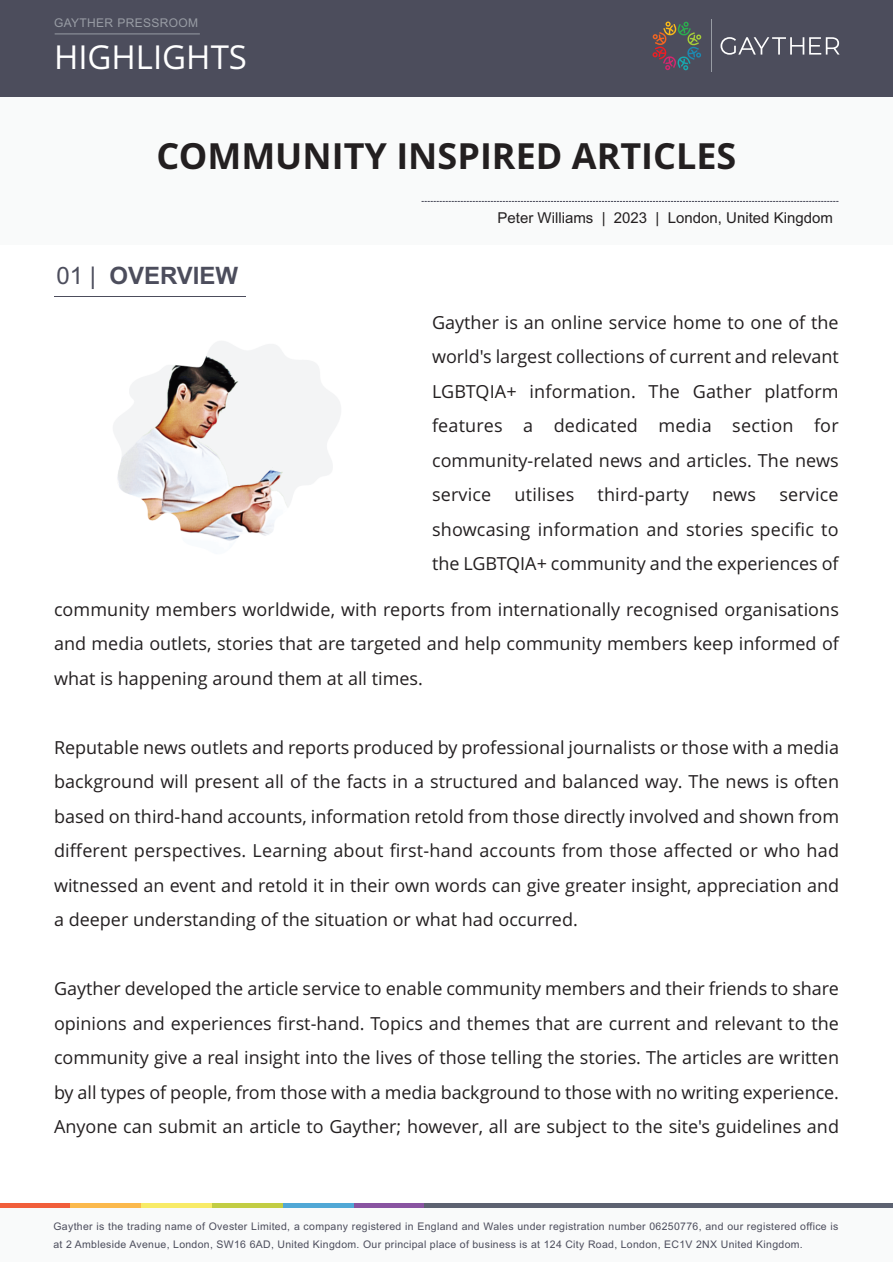
<style>
.page{position:relative;width:893px;height:1263px;background:#fff}
.page>*{position:absolute;margin:0;border:0;box-sizing:border-box;transform-origin:0 0}
.t1{font:700 36px "Open Sans";color:#231f20}
.t2{font:33px "Open Sans";color:#fff}
.t3{font:700 24px "Arial";color:#4c4d5c}
.t4{font:18px/34.5px "Open Sans";color:#231f20;text-align:justify}
.t5{font:15px "Arial";color:#231f20}
.t6{font:12px "Arial";letter-spacing:.03em;color:#989ca4}
.t7{font:10.5px/18px "Arial";letter-spacing:.03em;color:#4c4d5c}
.s1{font-weight:400}
</style>
<div class="page">
<hr style="left:54px;top:296px;width:191px;height:1px;background:#4c4d5c">
<div style="left:0;top:97px;width:893px;height:148px;background:#f9fafa"></div>
<div style="left:0;top:1203px;width:892px;height:59px;background:#f9fafa"></div>
<hr style="left:892px;top:1203px;width:1px;height:59px;background:#f9fafa">
<img style="left:113px;top:341px;width:228px;height:200px">
<div style="left:0;top:0;width:893px;height:97px;background:#4c4d5c"></div>
<svg style="left:720px;top:37px;width:120px;height:18px"></svg>
<svg style="left:652px;top:21px;width:49px;height:49px"></svg>
<hr style="left:711px;top:20px;width:1px;height:52px;background:#989ca4">
<div style="left:0;top:1203px;width:71px;height:5px;background:#f15e3b"></div>
<div style="left:71px;top:1203px;width:71px;height:5px;background:#fbb94c"></div>
<div style="left:142px;top:1203px;width:71px;height:5px;background:#f8eb67"></div>
<div style="left:213px;top:1203px;width:71px;height:5px;background:#c2cd43"></div>
<div style="left:283px;top:1203px;width:71px;height:5px;background:#51a8d6"></div>
<div style="left:354px;top:1203px;width:71px;height:5px;background:#8954a1"></div>
<div style="left:425px;top:1203px;width:468px;height:5px;background:#5d6271"></div>
<hr style="left:55px;top:34px;width:145px;height:1px;background:#989ca4">
<svg style="left:422px;top:201px;width:416px;height:1px"></svg>
<p class="t6" style="left:54px;top:18px;width:146px">GAYTHER PRESSROOM</p>
<h2 class="t2" style="left:54px;top:44px;width:195px">HIGHLIGHTS</h2>
<h1 class="t1" style="left:156px;top:136px;width:581px">COMMUNITY INSPIRED ARTICLES</h1>
<h3 class="t3" style="left:56px;top:262px;width:183px"><span class="s1">01 |</span> OVERVIEW</h3>
<p class="t5" style="left:497px;top:212px;width:337px">Peter Williams | 2023 | London, United Kingdom</p>
<p class="t4" style="left:432px;top:307px;width:408px">Gayther is an online service home to one of the world's largest collections of current and relevant LGBTQIA+ information. The Gather platform features a dedicated media section for community-related news and articles. The news service</p>
<p class="t4" style="left:515px;top:479px;width:61px">utilises</p>
<p class="t4" style="left:597px;top:479px;width:93px">third-party</p>
<p class="t4" style="left:712px;top:479px;width:45px">news</p>
<p class="t4" style="left:432px;top:479px;width:408px;text-indent:347px">service showcasing information and stories specific to the LGBTQIA+ community and the experiences of</p>
<p class="t4" style="left:54px;top:594px;width:786px">community members worldwide, with reports from internationally recognised organisations and media outlets, stories that are targeted and help community members keep informed of what is happening around them at all times.</p>
<p class="t4" style="left:54px;top:732px;width:787px">Reputable news outlets and reports produced by professional journalists or those with a media background will present all of the facts in a structured and balanced way. The news is often based on third-hand accounts, information retold from those directly involved and shown from different perspectives. Learning about first-hand accounts from those affected or who had witnessed an event and retold it in their own words can give greater insight, appreciation and a deeper understanding of the situation or what had occurred.</p>
<p class="t4" style="left:54px;top:973px;width:787px">Gayther developed the article service to enable community members and their friends to share opinions and experiences first-hand. Topics and themes that are current and relevant to the community give a real insight into the lives of those telling the stories. The articles are written by all types of people, from those with a media background to those with no writing experience.<br>Anyone can submit an article to Gayther; however, all are subject to the site's guidelines and</p>
<p class="t7" style="left:53px;top:1218px;width:786px">Gayther is the trading name of Ovester Limited, a company registered in England and Wales under registration number 06250776, and our registered office is at 2 Ambleside Avenue, London, SW16 6AD, United Kingdom. Our principal place of business is at 124 City Road, London, EC1V 2NX United Kingdom.</p>
</div>
